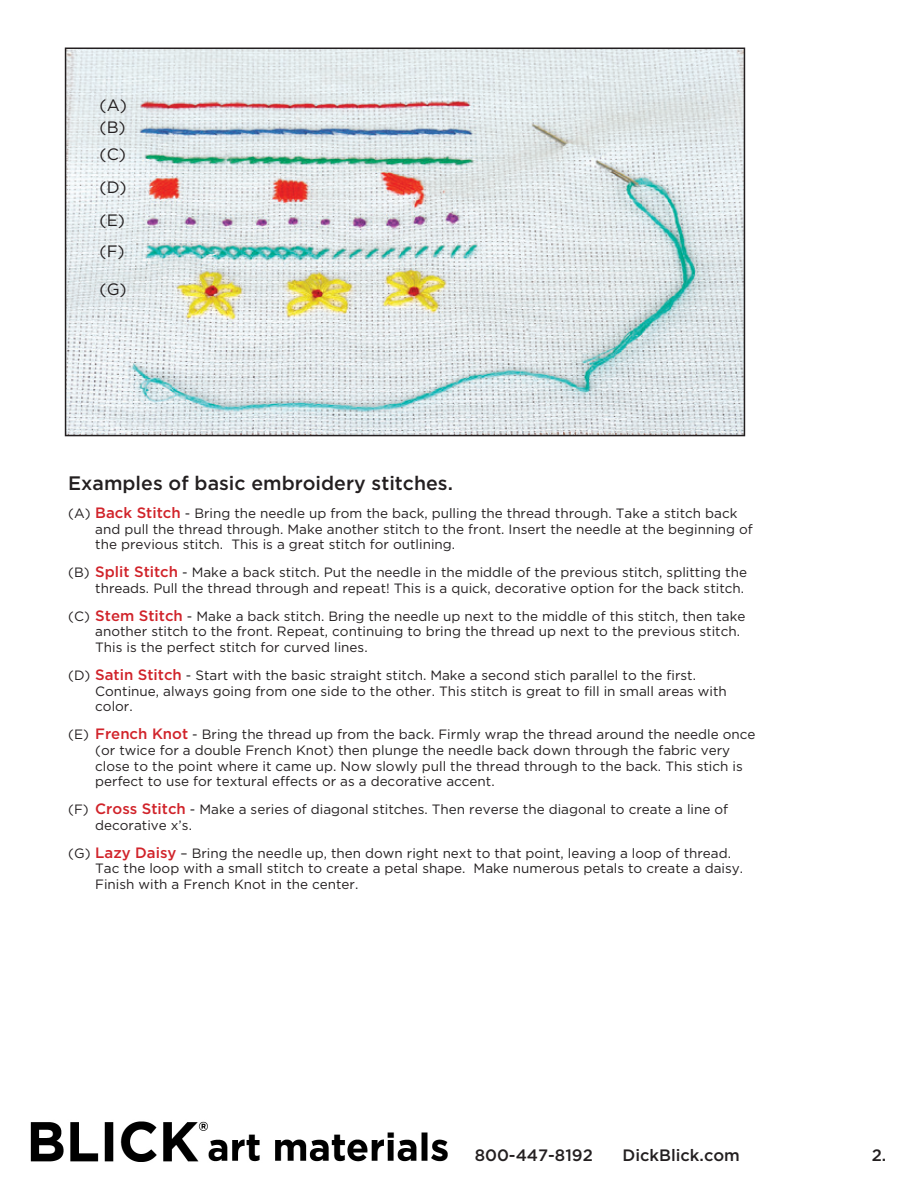
<style>
.page{position:relative;width:918px;height:1188px;background:#fff}
.page>*{position:absolute;margin:0;border:0;box-sizing:border-box;transform-origin:0 0}
.Process_Steps{font:500 19.5px "Gotham";color:#231f20}
.Materials_Heading{font:500 16.5px "Gotham";color:#231f20}
.Materials_list{font:16.5px "Gotham";color:#231f20}
.Materials_Heading-2{font:16.5px "Gotham";color:#231f20}
.Process_Steps-2{font:13.5px/15.8px "Gotham";color:#231f20}
.s1{font-weight:500;font-size:15px;color:#d1232a}
</style>
<div class="page">
<img style="left:30px;top:1121px;width:418px;height:41px">
<img style="left:68px;top:51px;width:674px;height:382px">
<div style="left:65px;top:48px;width:680px;height:388px;border:2px solid #231f20"></div>
<p class="Materials_Heading-2" style="left:100px;top:96px;width:29px">(A)</p>
<p class="Materials_list" style="left:100px;top:118px;width:28px">(B)</p>
<p class="Materials_list" style="left:100px;top:146px;width:28px">(C)</p>
<p class="Materials_list" style="left:100px;top:179px;width:29px">(D)</p>
<p class="Materials_list" style="left:100px;top:212px;width:27px">(E)</p>
<p class="Materials_list" style="left:100px;top:242px;width:27px">(F)</p>
<p class="Materials_list" style="left:100px;top:281px;width:29px">(G)</p>
<p class="Process_Steps" style="left:68px;top:472px;width:386px">Examples of basic embroidery stitches.</p>
<p class="Process_Steps-2" style="left:95px;top:505px;width:659px;text-indent:-27px">(A) <span class="s1">Back Stitch</span> - Bring the needle up from the back, pulling the thread through. Take a stitch back and pull the thread through. Make another stitch to the front. Insert the needle at the beginning of the previous stitch. This is a great stitch for outlining.</p>
<p class="Process_Steps-2" style="left:68px;top:564px;width:680px;text-align:right">(B) <span class="s1">Split Stitch</span> - Make a back stitch. Put the needle in the middle of the previous stitch, splitting the threads. Pull the thread through and repeat! This is a quick, decorative option for the back stitch.</p>
<p class="Process_Steps-2" style="left:95px;top:608px;width:652px;text-indent:-27px">(C) <span class="s1">Stem Stitch</span> - Make a back stitch. Bring the needle up next to the middle of this stitch, then take another stitch to the front. Repeat, continuing to bring the thread up next to the previous stitch.<br>This is the perfect stitch for curved lines.</p>
<p class="Process_Steps-2" style="left:95px;top:667px;width:633px;text-indent:-27px">(D) <span class="s1">Satin Stitch</span> - Start with the basic straight stitch. Make a second stich parallel to the first.<br>Continue, always going from one side to the other. This stitch is great to fill in small areas with color.</p>
<p class="Process_Steps-2" style="left:95px;top:726px;width:662px;text-indent:-27px">(E) <span class="s1">French Knot</span> - Bring the thread up from the back. Firmly wrap the thread around the needle once (or twice for a double French Knot) then plunge the needle back down through the fabric very close to the point where it came up. Now slowly pull the thread through to the back. This stich is perfect to use for textural effects or as a decorative accent.</p>
<p class="Process_Steps-2" style="left:95px;top:801px;width:634px;text-indent:-27px">(F) <span class="s1">Cross Stitch</span> - Make a series of diagonal stitches. Then reverse the diagonal to create a line of decorative x’s.</p>
<p class="Process_Steps-2" style="left:95px;top:845px;width:649px;text-indent:-27px">(G) <span class="s1">Lazy Daisy</span> – Bring the needle up, then down right next to that point, leaving a loop of thread.<br>Tac the loop with a small stitch to create a petal shape. Make numerous petals to create a daisy.<br>Finish with a French Knot in the center.</p>
<p class="Materials_Heading" style="left:475px;top:1146px;width:120px">800-447-8192</p>
<p class="Materials_Heading" style="left:623px;top:1146px;width:119px">DickBlick.com</p>
<p class="Materials_Heading" style="left:872px;top:1146px;width:16px">2.</p>
</div>
